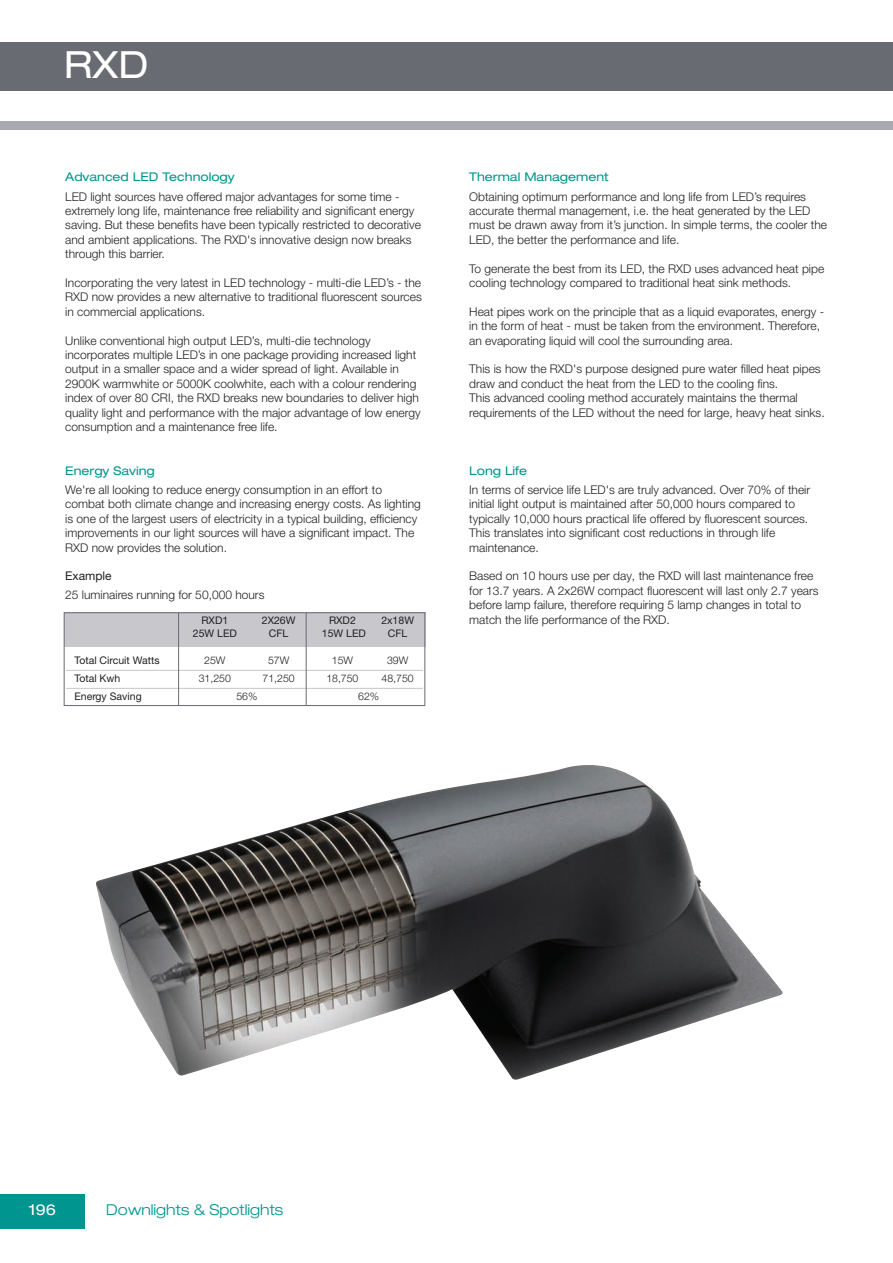
<style>
.page{position:relative;width:893px;height:1263px;background:#fff}
.page>*{position:absolute;margin:0;border:0;box-sizing:border-box;transform-origin:0 0}
.t1{font:expanded 37.5px "Helvetica Neue LT Pro";color:#fff}
.t2{font:300 expanded 15px "Helvetica Neue LT Pro";color:#00958e}
.t3{font:expanded 15px "Helvetica Neue LT Pro";color:#fff}
.t4{font:300 12px/14.4px "Helvetica Neue LT Pro";color:#231f20}
.t5{font:expanded 12px "Helvetica Neue LT Pro";color:#00958e}
.t6{font:12px "Helvetica Neue LT Pro";color:#231f20}
.t7{font:10.5px "Helvetica Neue LT Pro";color:#231f20}
.t8{font:300 10.5px "Helvetica Neue LT Pro";color:#231f20}
</style>
<div class="page">
<div style="left:0;top:1195px;width:85px;height:34px;background:#00958e"></div>
<div style="left:0;top:43px;width:893px;height:48px;background:#696b73"></div>
<div style="left:0;top:121px;width:893px;height:9px;background:#a8aab0"></div>
<img style="left:96px;top:765px;width:687px;height:315px">
<div style="left:64px;top:612px;width:361px;height:34px;background:#c7c7cc"></div>
<div style="left:64px;top:612px;width:361px;height:94px;border:1px solid #696b73"></div>
<hr style="left:66px;top:670px;width:357px;height:1px;background:#c7c7cc">
<hr style="left:66px;top:688px;width:357px;height:1px;background:#c7c7cc">
<hr style="left:306px;top:612px;width:1px;height:94px;background:#696b73">
<hr style="left:178px;top:612px;width:1px;height:94px;background:#696b73">
<h1 class="t1" style="left:64px;top:51px;width:86px">RXD</h1>
<p class="t5" style="left:65px;top:173px;width:171px">Advanced LED Technology</p>
<p class="t4" style="left:65px;top:190px;width:357px">LED light sources have offered major advantages for some time - extremely long life, maintenance free reliability and significant energy saving. But these benefits have been typically restricted to decorative and ambient applications. The RXD's innovative design now breaks through this barrier.</p>
<p class="t4" style="left:65px;top:277px;width:358px;text-align:justify">Incorporating the very latest in LED technology - multi-die LED’s - the RXD now provides a new alternative to traditional fluorescent sources in commercial applications.</p>
<p class="t4" style="left:65px;top:334px;width:357px">Unlike conventional high output LED’s, multi-die technology incorporates multiple LED’s in one package providing increased light output in a smaller space and a wider spread of light. Available in 2900K warmwhite or 5000K coolwhite, each with a colour rendering index of over 80 CRI, the RXD breaks new boundaries to deliver high quality light and performance with the major advantage of low energy consumption and a maintenance free life.</p>
<p class="t5" style="left:65px;top:466px;width:91px">Energy Saving</p>
<p class="t4" style="left:65px;top:484px;width:357px">We're all looking to reduce energy consumption in an effort to combat both climate change and increasing energy costs. As lighting is one of the largest users of electricity in a typical building, efficiency improvements in our light sources will have a significant impact. The RXD now provides the solution.</p>
<p class="t6" style="left:65px;top:572px;width:48px">Example</p>
<p class="t4" style="left:65px;top:589px;width:201px">25 luminaires running for 50,000 hours</p>
<p class="t7" style="left:201px;top:616px;width:28px">RXD1</p>
<p class="t7" style="left:262px;top:616px;width:35px">2X26W</p>
<p class="t7" style="left:329px;top:616px;width:28px">RXD2</p>
<p class="t7" style="left:381px;top:616px;width:34px">2x18W</p>
<p class="t7" style="left:193px;top:630px;width:45px">25W LED</p>
<p class="t7" style="left:269px;top:630px;width:21px">CFL</p>
<p class="t7" style="left:322px;top:630px;width:45px">15W LED</p>
<p class="t7" style="left:388px;top:630px;width:21px">CFL</p>
<p class="t7" style="left:75px;top:656px;width:87px">Total Circuit Watts</p>
<p class="t8" style="left:204px;top:656px;width:23px">25W</p>
<p class="t8" style="left:268px;top:656px;width:23px">57W</p>
<p class="t8" style="left:332px;top:656px;width:23px">15W</p>
<p class="t8" style="left:387px;top:656px;width:23px">39W</p>
<p class="t7" style="left:75px;top:674px;width:47px">Total Kwh</p>
<p class="t8" style="left:199px;top:674px;width:34px">31,250</p>
<p class="t8" style="left:263px;top:674px;width:34px">71,250</p>
<p class="t8" style="left:326px;top:674px;width:34px">18,750</p>
<p class="t8" style="left:382px;top:674px;width:34px">48,750</p>
<p class="t7" style="left:75px;top:692px;width:69px">Energy Saving</p>
<p class="t8" style="left:236px;top:692px;width:23px">56%</p>
<p class="t8" style="left:358px;top:692px;width:23px">62%</p>
<p class="t5" style="left:469px;top:173px;width:141px">Thermal Management</p>
<p class="t4" style="left:469px;top:190px;width:359px">Obtaining optimum performance and long life from LED’s requires accurate thermal management, i.e. the heat generated by the LED must be drawn away from it’s junction. In simple terms, the cooler the LED, the better the performance and life.</p>
<p class="t4" style="left:469px;top:262px;width:356px">To generate the best from its LED, the RXD uses advanced heat pipe cooling technology compared to traditional heat sink methods.</p>
<p class="t4" style="left:469px;top:306px;width:356px">Heat pipes work on the principle that as a liquid evaporates, energy - in the form of heat - must be taken from the environment. Therefore, an evaporating liquid will cool the surrounding area.</p>
<p class="t4" style="left:469px;top:363px;width:357px">This is how the RXD's purpose designed pure water filled heat pipes draw and conduct the heat from the LED to the cooling fins.<br>This advanced cooling method accurately maintains the thermal requirements of the LED without the need for large, heavy heat sinks.</p>
<p class="t5" style="left:469px;top:466px;width:60px">Long Life</p>
<p class="t4" style="left:469px;top:484px;width:342px">In terms of service life LED's are truly advanced. Over 70% of their initial light output is maintained after 50,000 hours compared to typically 10,000 hours practical life offered by fluorescent sources.<br>This translates into significant cost reductions in through life maintenance.</p>
<p class="t4" style="left:469px;top:570px;width:351px">Based on 10 hours use per day, the RXD will last maintenance free for 13.7 years. A 2x26W compact fluorescent will last only 2.7 years before lamp failure, therefore requiring 5 lamp changes in total to match the life performance of the RXD.</p>
<p class="t3" style="left:29px;top:1204px;width:28px">196</p>
<p class="t2" style="left:106px;top:1201px;width:178px">Downlights &amp; Spotlights</p>
</div>
